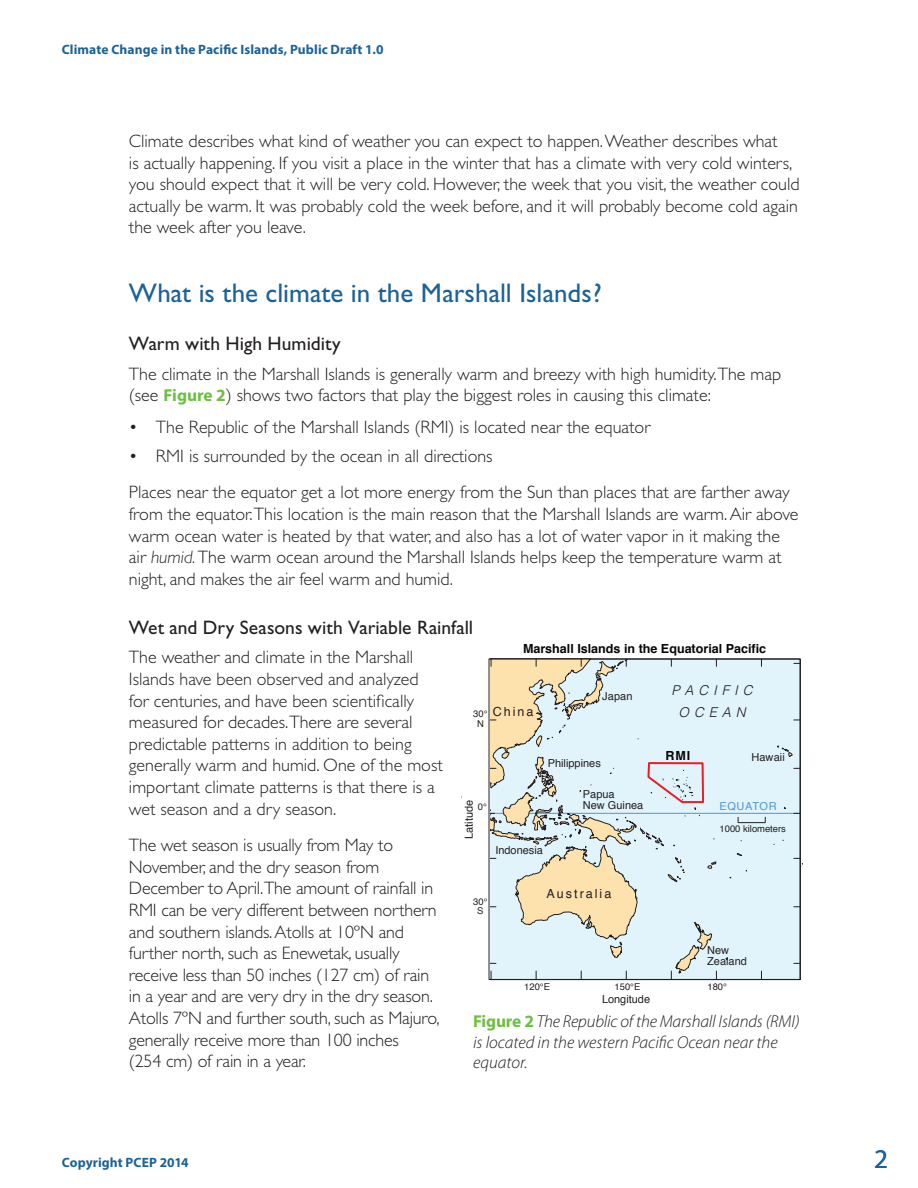
<style>
.page{position:relative;width:918px;height:1188px;background:#fff}
.page>*{position:absolute;margin:0;border:0;box-sizing:border-box;transform-origin:0 0}
.t1{font:27px "Gill Sans";color:#1b6297}
.t2{font:27px "Myriad Pro";color:#1b6297}
.t3{font:19.5px "Gill Sans";color:#231f20}
.t4{font:300 18px/21.6px "Gill Sans";color:#231f20}
.t5{font:italic 300 17.25px/20.7px "Myriad Pro";color:#231f20}
.t6{font:700 13.5px "Myriad Pro";letter-spacing:.01em;color:#1b6297}
.t7{font:italic 300 13.5px/22px "Helvetica";letter-spacing:.36em;color:#231f20;text-align:center}
.t8{font:700 12.6px "Helvetica";color:#050504}
.t9{font:12.6px "Helvetica";letter-spacing:.16em;color:#231f20}
.t10{font:10.95px/10.9px "Helvetica";color:#231f20}
.t11{font:10.95px "Helvetica";letter-spacing:.06em;color:#4f97d1}
.t12{font:9.45px/9.4px "Helvetica";color:#231f20;text-align:center}
.s1{font-family:"Myriad Pro";font-weight:700;font-size:17.25px;color:#6ebe44}
.s2{font-style:italic}
.s3{font-weight:700;font-style:normal;color:#6ebe44}
</style>
<div class="page">
<div style="left:489px;top:659px;width:311px;height:321px;background:#e1f4fc"></div>
<hr style="left:489px;top:813px;width:311px;height:1px;background:#4f97d1">
<svg style="left:777px;top:746px;width:15px;height:11px"></svg>
<svg style="left:737px;top:853px;width:5px;height:3px"></svg>
<svg style="left:794px;top:858px;width:9px;height:9px"></svg>
<svg style="left:738px;top:817px;width:28px;height:6px"></svg>
<svg style="left:488px;top:659px;width:229px;height:320px"></svg>
<p class="t6" style="left:62px;top:40px;width:323px">Climate Change in the Pacific Islands, Public Draft 1.0</p>
<p class="t4" style="left:129px;top:130px;width:672px">Climate describes what kind of weather you can expect to happen. Weather describes what<br>is actually happening. If you visit a place in the winter that has a climate with very cold winters, you should expect that it will be very cold. However, the week that you visit, the weather could actually be warm. It was probably cold the week before, and it will probably become cold again the week after you leave.</p>
<h1 class="t1" style="left:129px;top:278px;width:474px">What is the climate in the Marshall Islands?</h1>
<p class="t3" style="left:129px;top:333px;width:213px">Warm with High Humidity</p>
<p class="t4" style="left:129px;top:363px;width:654px">The climate in the Marshall Islands is generally warm and breezy with high humidity.The map (see <span class="s1">Figure 2</span>) shows two factors that play the biggest roles in causing this climate:</p>
<p class="t4" style="left:129px;top:416px;width:523px">• The Republic of the Marshall Islands (RMI) is located near the equator</p>
<p class="t4" style="left:129px;top:438px;width:662px;line-height:36.6px">• RMI is surrounded by the ocean in all directions<br>Places near the equator get a lot more energy from the Sun than places that are farther away</p>
<p class="t4" style="left:129px;top:503px;width:671px">from the equator.This location is the main reason that the Marshall Islands are warm. Air above warm ocean water is heated by that water, and also has a lot of water vapor in it making the air <span class="s2">humid.</span> The warm ocean around the Marshall Islands helps keep the temperature warm at night, and makes the air feel warm and humid.</p>
<p class="t3" style="left:129px;top:617px;width:346px">Wet and Dry Seasons with Variable Rainfall</p>
<p class="t4" style="left:129px;top:647px;width:315px">The weather and climate in the Marshall Islands have been observed and analyzed for centuries, and have been scientifically measured for decades.There are several predictable patterns in addition to being generally warm and humid. One of the most important climate patterns is that there is a wet season and a dry season.</p>
<p class="t4" style="left:129px;top:835px;width:312px">The wet season is usually from May to November, and the dry season from December to April.The amount of rainfall in RMI can be very different between northern and southern islands. Atolls at 10ºN and further north, such as Enewetak, usually receive less than 50 inches (127 cm) of rain in a year and are very dry in the dry season.<br>Atolls 7ºN and further south, such as Majuro, generally receive more than 100 inches<br>(254 cm) of rain in a year.</p>
<p class="t8" style="left:523px;top:640px;width:245px">Marshall Islands in the Equatorial Pacific</p>
<p class="t7" style="left:671px;top:679px;width:83px">PACIFIC<br>OCEAN</p>
<p class="t10" style="left:602px;top:692px;width:32px">Japan</p>
<p class="t9" style="left:493px;top:703px;width:42px">China</p>
<p class="t12" style="left:473px;top:710px;width:16px">30°<br>N</p>
<p class="t8" style="left:666px;top:747px;width:26px">RMI</p>
<p class="t10" style="left:751px;top:752px;width:35px">Hawaii</p>
<p class="t10" style="left:548px;top:758px;width:55px">Philippines</p>
<p class="t10" style="left:583px;top:790px;width:62px">Papua<br>New Guinea</p>
<p class="t10" style="left:464px;top:839px;width:41px;rotate:-90deg">Latitude</p>
<p class="t11" style="left:719px;top:799px;width:59px">EQUATOR</p>
<p class="t12" style="left:478px;top:803px;width:10px">0°</p>
<p class="t12" style="left:720px;top:825px;width:68px">1000 kilometers</p>
<p class="t10" style="left:495px;top:845px;width:49px">Indonesia</p>
<p class="t9" style="left:547px;top:885px;width:66px">Australia</p>
<p class="t12" style="left:473px;top:897px;width:16px">30°<br>S</p>
<p class="t10" style="left:707px;top:945px;width:41px">New<br>Zealand</p>
<p class="t12" style="left:524px;top:983px;width:27px">120°E</p>
<p class="t12" style="left:615px;top:983px;width:27px">150°E</p>
<p class="t12" style="left:708px;top:983px;width:21px">180°</p>
<p class="t10" style="left:602px;top:994px;width:50px">Longitude</p>
<p class="t5" style="left:473px;top:1011px;width:328px"><span class="s3">Figure 2</span> The Republic of the Marshall Islands (RMI) is located in the western Pacific Ocean near the equator.</p>
<p class="t6" style="left:62px;top:1153px;width:128px">Copyright PCEP 2014</p>
<h1 class="t2" style="left:874px;top:1143px;width:15px">2</h1>
</div>
